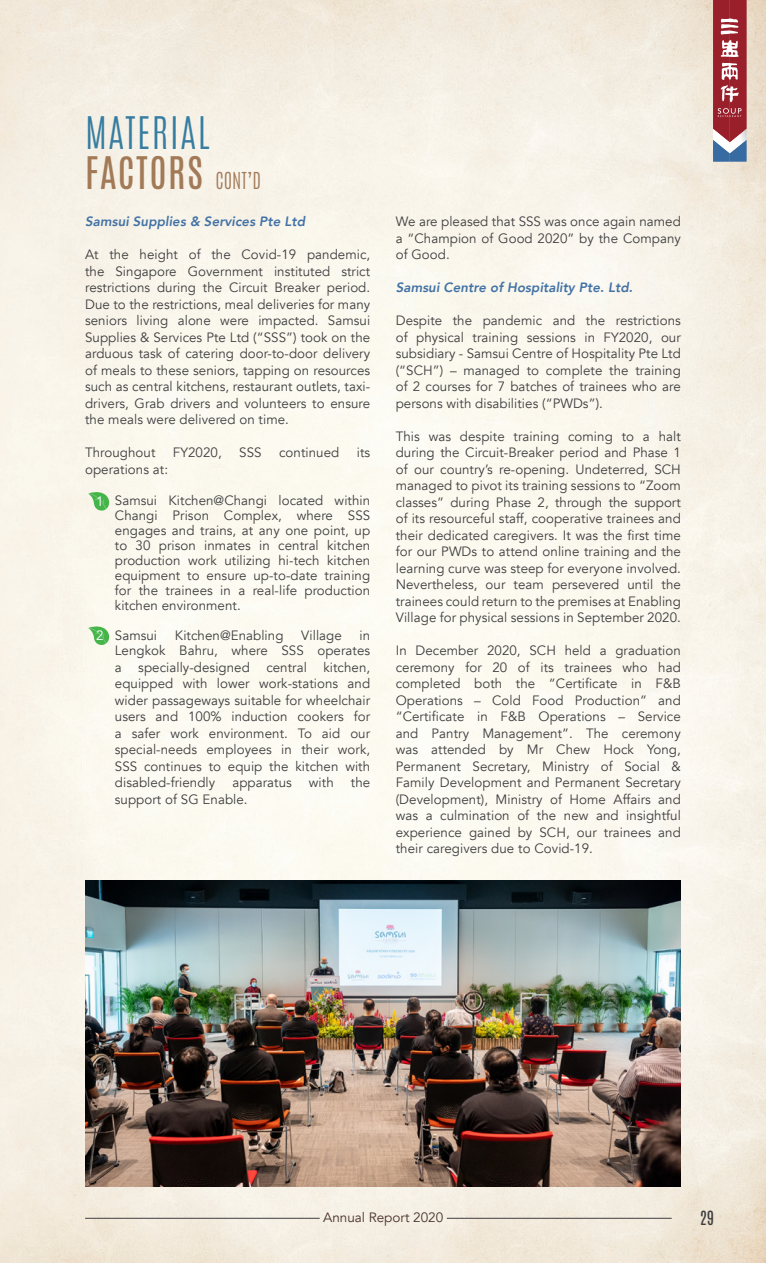
<style>
.page{position:relative;width:766px;height:1263px;background:#fff}
.page>*{position:absolute;margin:0;border:0;box-sizing:border-box;transform-origin:0 0}
.t1{font:37.5px "Antonio";letter-spacing:.04em;color:#a37a58}
.t2{font:300 37.5px "Antonio";letter-spacing:.04em;color:#367da1}
.t3{font:16.5px "Antonio";color:#3e3e3f}
.t4{font:13.5px/16.5px "Avenir";letter-spacing:.005em;color:#3e3e3f;text-align:justify}
.t5{font:italic 800 13.5px "Avenir";letter-spacing:.005em;color:#4272a5}
.t6{font:13.5px "Avenir";color:#49332b}
.t7{font:13.5px "Avenir";color:#fff}
.s1{font-weight:300;font-size:19.5px}
</style>
<div class="page">
<img style="left:0;top:0;width:765px;height:1263px">
<img style="left:85px;top:880px;width:595px;height:306px">
<svg style="left:88px;top:491px;width:21px;height:20px"></svg>
<svg style="left:88px;top:625px;width:21px;height:20px"></svg>
<hr style="left:446px;top:1218px;width:225px;height:1px;background:#3e3e3f">
<hr style="left:85px;top:1218px;width:234px;height:1px;background:#3e3e3f">
<svg style="left:712px;top:0;width:34px;height:162px;background:#a65663"></svg>
<p class="t2" style="left:85px;top:106px;width:126px">MATERIAL</p>
<p class="t1" style="left:85px;top:145px;width:177px">FACTORS <span class="s1">CONT’D</span></p>
<p class="t5" style="left:85px;top:214px;width:221px">Samsui Supplies &amp; Services Pte Ltd</p>
<p class="t4" style="left:85px;top:247px;width:286px">At the height of the Covid-19 pandemic, the Singapore Government instituted strict restrictions during the Circuit Breaker period.<br>Due to the restrictions, meal deliveries for many seniors living alone were impacted. Samsui Supplies &amp; Services Pte Ltd (“SSS”) took on the arduous task of catering door-to-door delivery of meals to these seniors, tapping on resources such as central kitchens, restaurant outlets, taxi&shy;drivers, Grab drivers and volunteers to ensure the meals were delivered on time.</p>
<p class="t4" style="left:85px;top:445px;width:72px">Throughout</p>
<p class="t4" style="left:173px;top:445px;width:50px">FY2020,</p>
<p class="t4" style="left:239px;top:445px;width:24px">SSS</p>
<p class="t4" style="left:279px;top:445px;width:62px">continued</p>
<p class="t4" style="left:356px;top:445px;width:15px">its</p>
<p class="t4" style="left:85px;top:461px;width:84px">operations at:</p>
<p class="t4" style="left:115px;top:493px;width:257px;line-height:15px">Samsui Kitchen@Changi located within Changi Prison Complex, where SSS engages and trains, at any one point, up to 30 prison inmates in central kitchen production work utilizing hi-tech kitchen equipment to ensure up-to-date training for the trainees in a real-life production kitchen environment.</p>
<p class="t4" style="left:115px;top:628px;width:44px">Samsui</p>
<p class="t4" style="left:175px;top:628px;width:110px">Kitchen@Enabling</p>
<p class="t4" style="left:301px;top:628px;width:42px">Village</p>
<p class="t7" style="left:96px;top:493px;width:9px">1</p>
<p class="t7" style="left:96px;top:627px;width:9px">2</p>
<p class="t4" style="left:115px;top:628px;width:257px;line-height:15px;text-align:right">in<br>Lengkok Bahru, where SSS operates</p>
<p class="t4" style="left:115px;top:659px;width:257px">a specially-designed central kitchen, equipped with lower work-stations and wider passageways suitable for wheelchair users and 100% induction cookers for a safer work environment. To aid our special-needs employees in their work, SSS continues to equip the kitchen with disabled-friendly</p>
<p class="t4" style="left:232px;top:775px;width:61px">apparatus</p>
<p class="t4" style="left:309px;top:775px;width:26px">with</p>
<p class="t4" style="left:351px;top:775px;width:21px">the</p>
<p class="t4" style="left:115px;top:791px;width:134px">support of SG Enable.</p>
<p class="t4" style="left:395px;top:214px;width:286px">We are pleased that SSS was once again named a “Champion of Good 2020” by the Company of Good.</p>
<p class="t5" style="left:395px;top:280px;width:238px">Samsui Centre of Hospitality Pte. Ltd.</p>
<p class="t4" style="left:395px;top:313px;width:286px">Despite the pandemic and the restrictions of physical training sessions in FY2020, our subsidiary - Samsui Centre of Hospitality Pte Ltd (“SCH”) – managed to complete the training of 2 courses for 7 batches of trainees who are persons with disabilities (“PWDs”).</p>
<p class="t4" style="left:395px;top:428px;width:286px">This was despite training coming to a halt during the Circuit-Breaker period and Phase 1 of our country’s re-opening. Undeterred, SCH managed to pivot its training sessions to “Zoom classes” during Phase 2, through the support of its resourceful staff, cooperative trainees and their dedicated caregivers. It was the first time for our PWDs to attend online training and the learning curve was steep for everyone involved.<br>Nevertheless, our team persevered until the trainees could return to the premises at Enabling Village for physical sessions in September 2020.</p>
<p class="t4" style="left:395px;top:643px;width:286px">In December 2020, SCH held a graduation ceremony for 20 of its trainees who had completed both the “Certificate in F&amp;B Operations – Cold Food Production” and “Certificate in F&amp;B Operations – Service and Pantry Management”. The ceremony was attended by Mr Chew Hock Yong, Permanent Secretary, Ministry of Social &amp; Family Development and Permanent Secretary (Development), Ministry of Home Affairs and was a culmination of the new and insightful experience gained by SCH, our trainees and their caregivers due to Covid-19.</p>
<p class="t6" style="left:323px;top:1209px;width:122px">Annual Report 2020</p>
<p class="t3" style="left:699px;top:1206px;width:16px">29</p>
</div>
